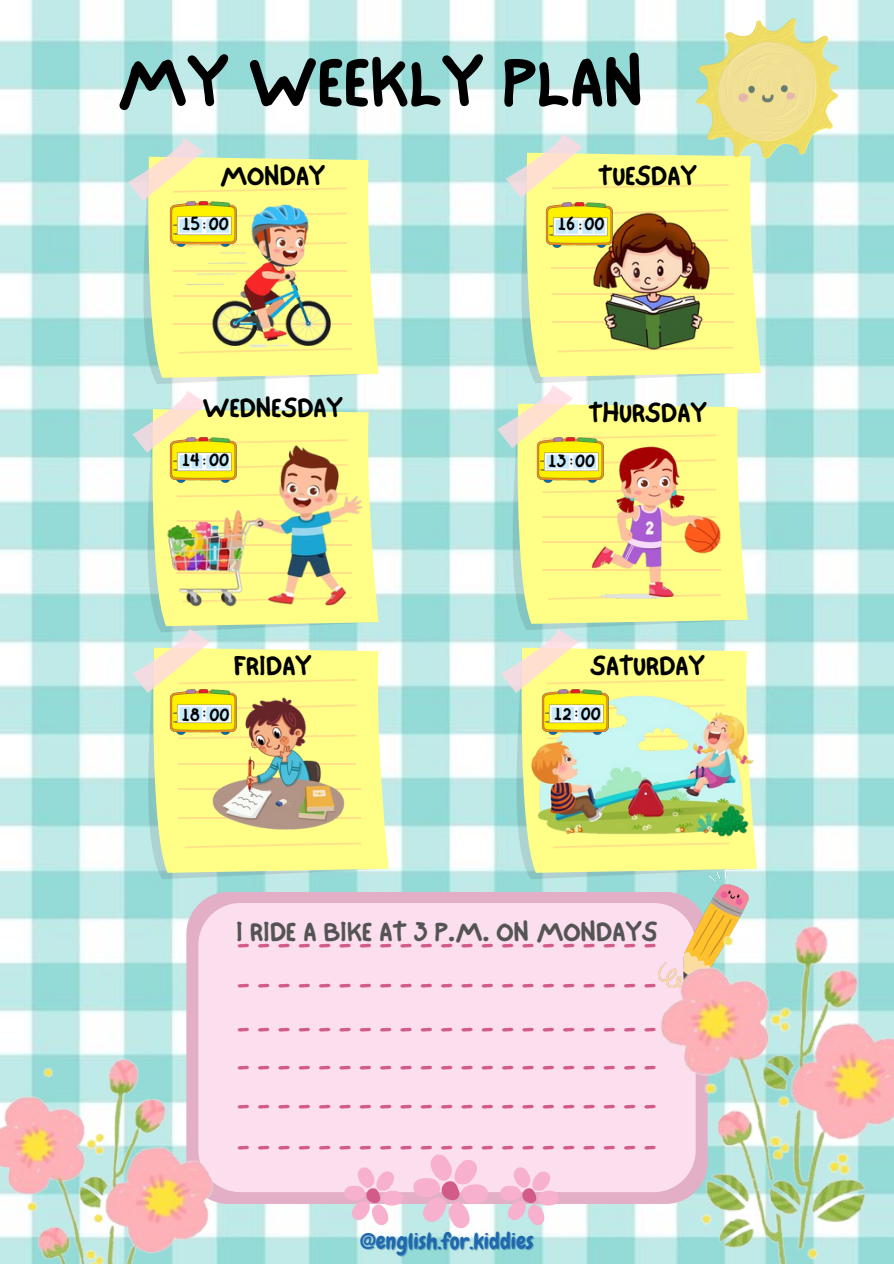
<style>
.page{position:relative;width:894px;height:1264px;background:#fff}
.page>*{position:absolute;margin:0;border:0;box-sizing:border-box;transform-origin:0 0}
.t1{font:72.6px "NF One Little Font Bold";color:#000}
.t2{font:28.35px "NF One Little Font Bold";color:#d35b8c}
.t3{font:28.35px "NF One Little Font Bold";color:#000}
.t4{font:28.35px "NF One Little Font Bold";color:#545454}
.t5{font:22.35px "Chewy";color:#2169ac}
.t6{font:18.75px "NF One Little Font Bold";color:#000}
</style>
<div class="page">
<img style="left:0;top:0;width:893px;height:1263px">
<svg style="left:136px;top:201px;width:242px;height:183px;background:#bde6e4"></svg>
<svg style="left:144px;top:157px;width:234px;height:221px"></svg>
<svg style="left:128px;top:136px;width:219px;height:65px;background:#b8e2d3"></svg>
<svg style="left:140px;top:453px;width:238px;height:179px;background:#a9e0dd"></svg>
<svg style="left:148px;top:409px;width:230px;height:217px;background:#e0f3b7"></svg>
<svg style="left:132px;top:389px;width:215px;height:64px;background:#e5f2c3"></svg>
<svg style="left:140px;top:693px;width:248px;height:186px;background:#a7ddda"></svg>
<svg style="left:149px;top:647px;width:239px;height:225px;background:#f5fa95"></svg>
<svg style="left:132px;top:627px;width:224px;height:66px;background:#e1f0b1"></svg>
<svg style="left:353px;top:704px;width:3px;height:6px"></svg>
<svg style="left:178px;top:734px;width:178px;height:5px"></svg>
<hr style="left:178px;top:762px;width:178px;height:2px;background:#ffe087">
<hr style="left:178px;top:788px;width:183px;height:2px;background:#ffe087">
<hr style="left:178px;top:817px;width:183px;height:1px;background:#ffe087">
<svg style="left:184px;top:842px;width:177px;height:6px"></svg>
<svg style="left:513px;top:198px;width:247px;height:185px"></svg>
<svg style="left:522px;top:158px;width:238px;height:219px;background:#f2f998"></svg>
<svg style="left:505px;top:132px;width:223px;height:66px;background:#e2f1ac"></svg>
<hr style="left:551px;top:267px;width:177px;height:2px;background:#ffe087">
<hr style="left:551px;top:292px;width:182px;height:2px;background:#ffe087">
<hr style="left:551px;top:321px;width:182px;height:2px;background:#ffe087">
<svg style="left:557px;top:346px;width:176px;height:6px"></svg>
<svg style="left:505px;top:448px;width:242px;height:182px;background:#a7dedb"></svg>
<svg style="left:513px;top:404px;width:234px;height:220px;background:#e3f2a2"></svg>
<svg style="left:497px;top:383px;width:219px;height:65px;background:#e7f2c3"></svg>
<svg style="left:542px;top:488px;width:9px;height:5px"></svg>
<hr style="left:542px;top:516px;width:174px;height:2px;background:#ffe087">
<hr style="left:542px;top:541px;width:178px;height:2px;background:#ffe087">
<hr style="left:542px;top:569px;width:178px;height:2px;background:#ffe087">
<svg style="left:548px;top:594px;width:3px;height:6px"></svg>
<svg style="left:508px;top:693px;width:248px;height:186px;background:#a6dcd9"></svg>
<svg style="left:517px;top:647px;width:239px;height:225px;background:#f3f998"></svg>
<svg style="left:500px;top:627px;width:224px;height:66px;background:#ddefb7"></svg>
<svg style="left:552px;top:843px;width:177px;height:5px"></svg>
<img style="left:696px;top:19px;width:142px;height:139px">
<img style="left:209px;top:689px;width:144px;height:144px">
<img style="left:571px;top:201px;width:160px;height:160px">
<img style="left:551px;top:427px;width:193px;height:194px">
<img style="left:154px;top:162px;width:218px;height:217px">
<img style="left:520px;top:680px;width:241px;height:163px">
<img style="left:147px;top:433px;width:226px;height:187px">
<svg style="left:186px;top:892px;width:472px;height:311px;background:#e0b2c8"></svg>
<div style="left:198px;top:903px;width:430px;height:289px;background:#fbdfef"></div>
<svg style="left:413px;top:1154px;width:75px;height:74px;background:#f0c5d9"></svg>
<svg style="left:344px;top:1167px;width:59px;height:58px;background:#f1c6da"></svg>
<svg style="left:500px;top:1167px;width:58px;height:58px;background:#eec5d9"></svg>
<img style="left:658px;top:868px;width:90px;height:34px">
<img style="left:164px;top:201px;width:72px;height:45px">
<img style="left:540px;top:203px;width:72px;height:45px">
<img style="left:164px;top:437px;width:72px;height:45px">
<img style="left:531px;top:437px;width:72px;height:45px">
<img style="left:164px;top:689px;width:72px;height:45px">
<img style="left:536px;top:689px;width:72px;height:45px">
<img style="left:628px;top:902px;width:265px;height:361px">
<img style="left:0;top:1037px;width:222px;height:226px">
<p class="t1" style="left:117px;top:38px;width:528px">MY WEEKLY PLAN</p>
<p class="t3" style="left:220px;top:159px;width:107px">MONDAY</p>
<p class="t3" style="left:598px;top:159px;width:100px">TUESDAY</p>
<h2 class="t6" style="left:182px;top:212px;width:48px">15 00</h2>
<p class="t6" style="left:558px;top:212px;width:48px">16 00</p>
<p class="t3" style="left:202px;top:390px;width:142px">WEDNESDAY</p>
<h2 class="t3" style="left:588px;top:396px;width:120px">THURSDAY</h2>
<p class="t6" style="left:182px;top:449px;width:49px">14 00</p>
<p class="t6" style="left:548px;top:450px;width:48px">13 00</p>
<p class="t3" style="left:233px;top:648px;width:80px">FRIDAY</p>
<p class="t3" style="left:590px;top:648px;width:116px">SATURDAY</p>
<p class="t6" style="left:182px;top:703px;width:49px">18 00</p>
<p class="t6" style="left:554px;top:702px;width:48px">12 00</p>
<p class="t4" style="left:236px;top:914px;width:423px">I RIDE A BIKE AT 3 P.M. ON MONDAYS</p>
<p class="t2" style="left:237px;top:917px;width:421px">_____________________</p>
<p class="t2" style="left:237px;top:957px;width:421px">_____________________</p>
<p class="t2" style="left:237px;top:1001px;width:421px">_____________________</p>
<h2 class="t2" style="left:237px;top:1039px;width:421px">_____________________</h2>
<p class="t2" style="left:237px;top:1078px;width:421px">_____________________</p>
<p class="t2" style="left:237px;top:1119px;width:421px">_____________________</p>
<p class="t5" style="left:360px;top:1227px;width:175px">@english.for.kiddies</p>
</div>
